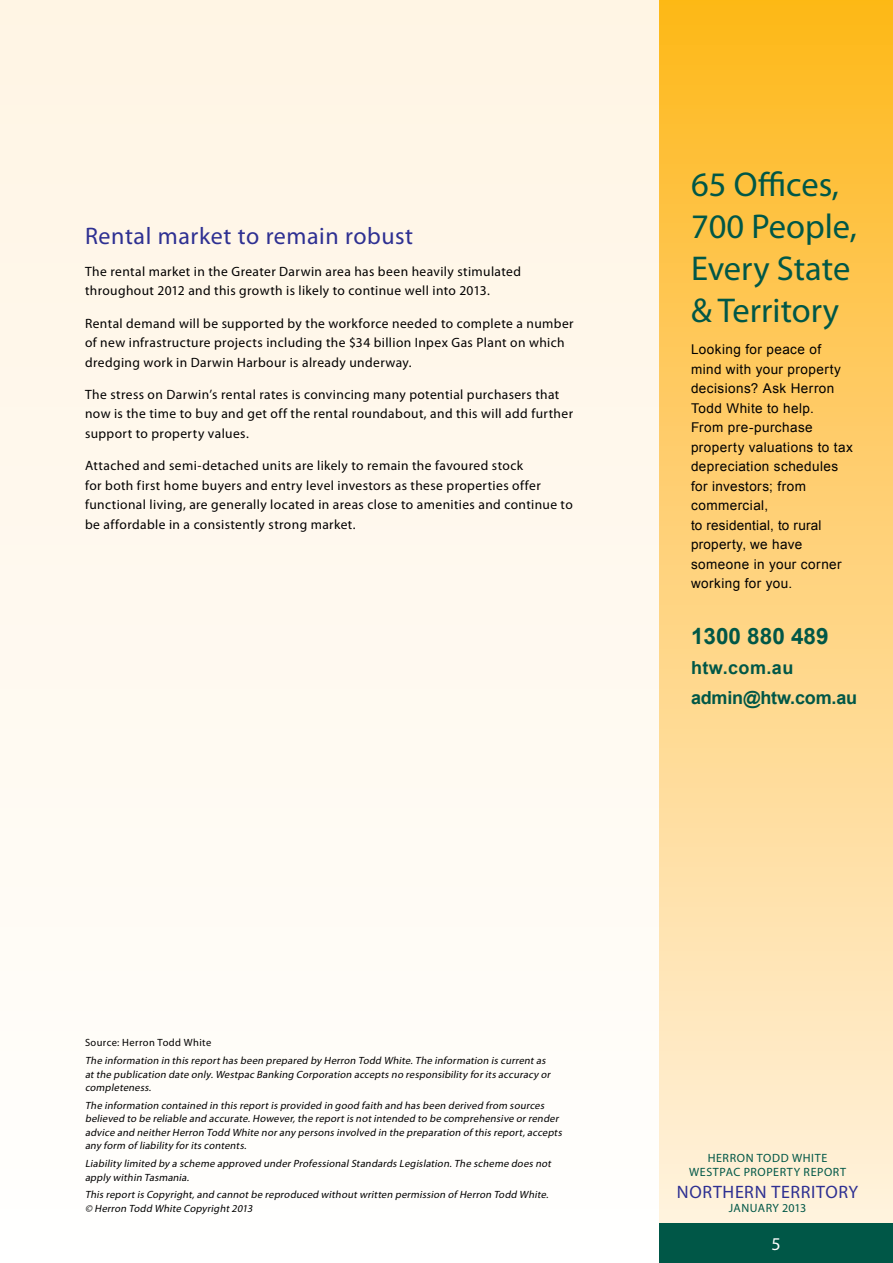
<style>
.page{position:relative;width:893px;height:1263px;background:#fff9f0}
.page>*{position:absolute;margin:0;border:0;box-sizing:border-box;transform-origin:0 0}
.t1{font:34.5px/42px "Myriad Pro";color:#005747}
.t2{font:24px "Myriad Pro";letter-spacing:.025em;color:#2e3092}
.t3{font:700 22.5px "Arial";color:#005747}
.t4{font:700 18px/30px "Arial";letter-spacing:-.01em;color:#005747}
.t5{font:18px "Myriad Pro";letter-spacing:.04em;color:#2e3092}
.t6{font:18px "Myriad Pro";color:#fff}
.t7{font:13.5px/19.5px "Myriad Pro";letter-spacing:.03em;color:#000}
.t8{font:13.5px/19.5px "Arial";letter-spacing:.03em;color:#000}
.t9{font:12px/14.4px "Myriad Pro";letter-spacing:.05em;color:#005747;text-align:center}
.t10{font:12px "Myriad Pro";letter-spacing:.025em;color:#005747}
.t11{font:italic 10.5px/13.5px "Myriad Pro";letter-spacing:-.185em;color:#000}
.t12{font:italic 10.5px/13.5px "Myriad Pro";letter-spacing:-.04em;color:#000}
.t13{font:10.5px "Myriad Pro";letter-spacing:.04em;color:#000}
</style>
<div class="page">
<div style="left:659px;top:0;width:234px;height:1263px;background:linear-gradient(to bottom,#feb821,#fff4e7)"></div>
<div style="left:659px;top:1223px;width:234px;height:40px;background:#005747"></div>
<h2 class="t2" style="left:85px;top:221px;width:330px">Rental market to remain robust</h2>
<p class="t7" style="left:85px;top:261px;width:437px">The rental market in the Greater Darwin area has been heavily stimulated throughout 2012 and this growth is likely to continue well into 2013.</p>
<p class="t7" style="left:85px;top:313px;width:490px">Rental demand will be supported by the workforce needed to complete a number of new infrastructure projects including the $34 billion Inpex Gas Plant on which dredging work in Darwin Harbour is already underway.</p>
<p class="t7" style="left:85px;top:384px;width:490px">The stress on Darwin’s rental rates is convincing many potential purchasers that now is the time to buy and get off the rental roundabout, and this will add further support to property values.</p>
<p class="t7" style="left:85px;top:456px;width:489px">Attached and semi-detached units are likely to remain the favoured stock<br>for both first home buyers and entry level investors as these properties offer functional living, are generally located in areas close to amenities and continue to be affordable in a consistently strong market.</p>
<h1 class="t1" style="left:691px;top:163px;width:167px">65 Offices,<br>700 People,<br>Every State &amp; Territory</h1>
<p class="t8" style="left:691px;top:340px;width:163px">Looking for peace of mind with your property decisions? Ask Herron<br>Todd White to help.<br>From pre-purchase property valuations to tax depreciation schedules for investors; from commercial,<br>to residential, to rural property, we have someone in your corner working for you.</p>
<h3 class="t3" style="left:691px;top:621px;width:139px">1300 880 489</h3>
<h3 class="t4" style="left:691px;top:653px;width:168px">htw.com.au admin@htw.com.au</h3>
<p class="t13" style="left:85px;top:1036px;width:128px">Source: Herron Todd White</p>
<p class="t11" style="left:85px;top:1054px;width:469px">The information in this reporthas been prepared by Herron Todd White.The information is currentas atthe publication date only.Westpac Banking Corporation accepts no responsibility forits accuracy or completeness.</p>
<p class="t11" style="left:85px;top:1098px;width:481px">The information contained in this reportis provided in good faith and has been derived from sources believed to be reliable and accurate.However,the reportis notintended to be comprehensive orrender advice and neitherHerron Todd White norany persons involved in the preparation of this report,accepts any form of liability forits contents.</p>
<p class="t12" style="left:85px;top:1157px;width:470px">Liability limited by a scheme approved underProfessionalStandards Legislation.The scheme does not apply within Tasmania.</p>
<p class="t11" style="left:85px;top:1188px;width:467px">This reportis Copyright,and cannotbe reproduced withoutwritten permission of Herron Todd White. © Herron Todd White Copyright2013</p>
<p class="t9" style="left:689px;top:1150px;width:159px">Herron Todd White<br>Westpac Property Report</p>
<h3 class="t5" style="left:677px;top:1180px;width:183px">North ern Territory</h3>
<p class="t10" style="left:729px;top:1200px;width:79px">January 2013</p>
<h3 class="t6" style="left:771px;top:1233px;width:11px">5</h3>
</div>
